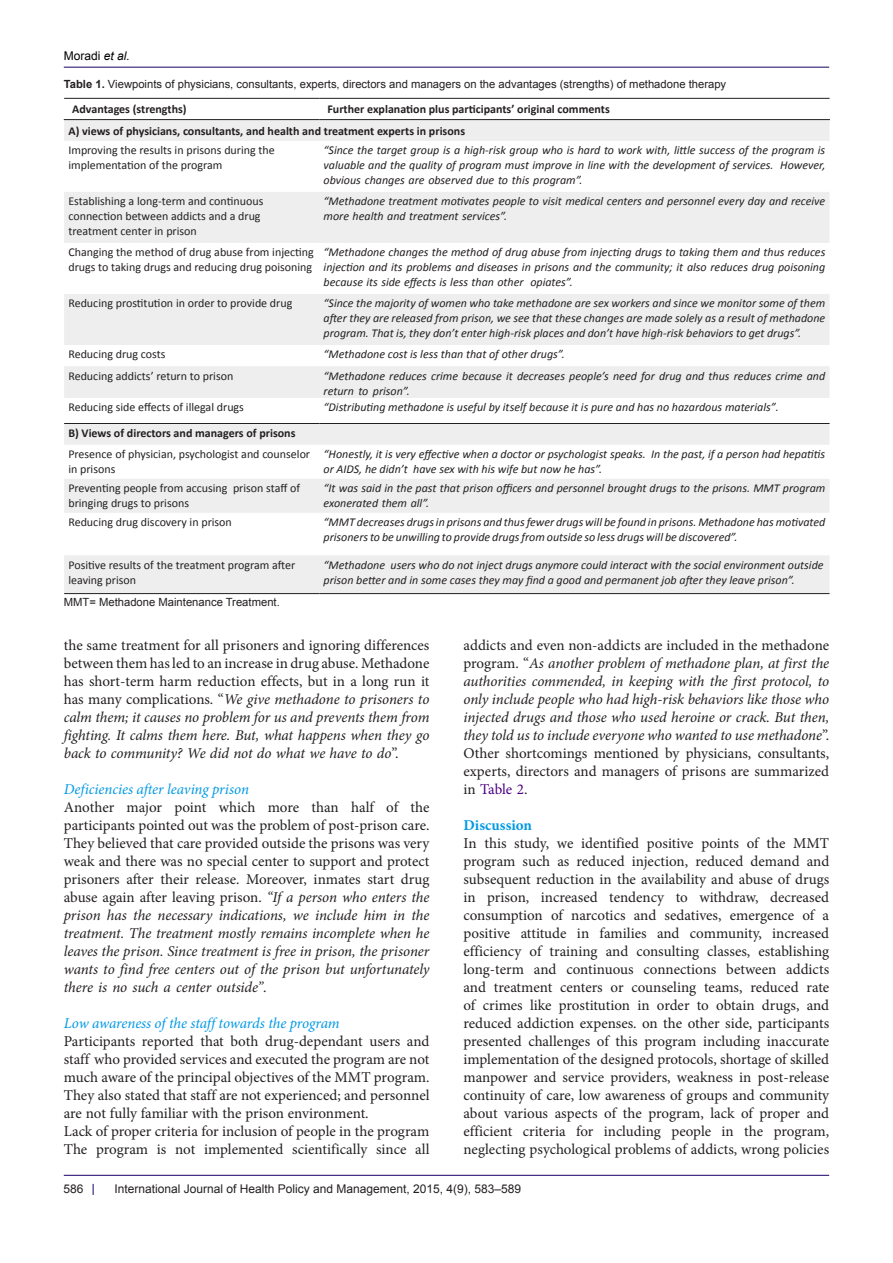
<style>
.page{position:relative;width:893px;height:1263px;background:#fff}
.page>*{position:absolute;margin:0;border:0;box-sizing:border-box;transform-origin:0 0}
.t1{font:15px/18px "Minion Pro";color:#231f20;text-align:justify}
.t2{font:italic 15px/18px "Minion Pro";letter-spacing:-.005em;color:#231f20;text-align:justify}
.t3{font:italic 15px "Minion Pro";letter-spacing:-.005em;color:#0099e5}
.t4{font:700 15px "Minion Pro";color:#0099e5}
.t5{font:italic 12px/15px "Calibri";color:#231f20}
.t6{font:12px/15px "Calibri";color:#231f20}
.List_Paragraph{font:700 12px "Calibri";color:#231f20}
.t7{font:12px "Arial";color:#231f20}
.t8{font:12px "Arial";color:#000001}
.t9{font:11.25px "Arial";color:#231f20}
.s1{font-style:italic}
.s2{font-weight:700}
.s3{font-style:normal}
.s4{color:#4b0082}
</style>
<div class="page">
<hr style="left:64px;top:1175px;width:765px;height:1px;background:#190066">
<hr style="left:64px;top:67px;width:765px;height:1px;background:#190066">
<svg style="left:64px;top:120px;width:766px;height:473px;fill:#eee"></svg>
<hr style="left:64px;top:98px;width:255px;height:1px;background:#231f20">
<hr style="left:319px;top:98px;width:511px;height:1px;background:#231f20">
<hr style="left:64px;top:423px;width:255px;height:1px;background:#231f20">
<hr style="left:319px;top:423px;width:511px;height:1px;background:#231f20">
<hr style="left:64px;top:593px;width:255px;height:1px;background:#231f20">
<hr style="left:319px;top:593px;width:511px;height:1px;background:#231f20">
<hr style="left:64px;top:119px;width:255px;height:1px;background:#231f20">
<hr style="left:319px;top:119px;width:511px;height:1px;background:#231f20">
<p class="t8" style="left:64px;top:48px;width:68px">Moradi <span class="s1">et al.</span></p>
<p class="t9" style="left:64px;top:76px;width:664px"><span class="s2">Table 1.</span> Viewpoints of physicians, consultants, experts, directors and managers on the advantages (strengths) of methadone therapy</p>
<p class="List_Paragraph" style="left:72px;top:102px;width:116px">Advantages (strengths)</p>
<p class="List_Paragraph" style="left:327px;top:102px;width:284px">Further explanation plus participants’ original comments</p>
<p class="List_Paragraph" style="left:68px;top:123px;width:398px">A) views of physicians, consultants, and health and treatment experts in prisons</p>
<p class="t6" style="left:68px;top:143px;width:208px">Improving the results in prisons during the implementation of the program</p>
<p class="t5" style="left:324px;top:142px;width:503px;text-align:justify">“Since the target group is a high-risk group who is hard to work with, little success of the program is valuable and the quality of program must improve in line with the development of services. However, obvious changes are observed due to this program”.</p>
<p class="t6" style="left:68px;top:194px;width:196px">Establishing a long-term and continuous connection between addicts and a drug treatment center in prison</p>
<p class="t5" style="left:324px;top:193px;width:503px">“Methadone treatment motivates people to visit medical centers and personnel every day and receive more health and treatment services”.</p>
<p class="t6" style="left:68px;top:245px;width:247px">Changing the method of drug abuse from injecting drugs to taking drugs and reducing drug poisoning</p>
<p class="t5" style="left:324px;top:244px;width:503px;text-align:justify">“Methadone changes the method of drug abuse from injecting drugs to taking them and thus reduces injection and its problems and diseases in prisons and the community; it also reduces drug poisoning because its side effects is less than other opiates”.</p>
<p class="t6" style="left:68px;top:296px;width:226px">Reducing prostitution in order to provide drug</p>
<p class="t5" style="left:324px;top:295px;width:503px;text-align:justify">“Since the majority of women who take methadone are sex workers and since we monitor some of them after they are released from prison, we see that these changes are made solely as a result of methadone program. That is, they don’t enter high-risk places and don’t have high-risk behaviors to get drugs”.</p>
<p class="t6" style="left:68px;top:347px;width:99px">Reducing drug costs</p>
<p class="t5" style="left:324px;top:346px;width:243px">“Methadone cost is less than that of other drugs”.</p>
<p class="t6" style="left:68px;top:368px;width:166px">Reducing addicts’ return to prison</p>
<p class="t5" style="left:324px;top:368px;width:503px">“Methadone reduces crime because it decreases people’s need for drug and thus reduces crime and return to prison”.</p>
<p class="t6" style="left:68px;top:400px;width:177px">Reducing side effects of illegal drugs</p>
<p class="t5" style="left:324px;top:399px;width:457px">“Distributing methadone is useful by itself because it is pure and has no hazardous materials”.</p>
<p class="List_Paragraph" style="left:68px;top:425px;width:229px">B) Views of directors and managers of prisons</p>
<p class="t6" style="left:68px;top:447px;width:243px">Presence of physician, psychologist and counselor in prisons</p>
<p class="t5" style="left:324px;top:446px;width:503px">“Honestly, it is very effective when a doctor or psychologist speaks. In the past, if a person had hepatitis or AIDS, he didn’t have sex with his wife but now he has”.</p>
<p class="t6" style="left:68px;top:481px;width:233px">Preventing people from accusing prison staff of bringing drugs to prisons</p>
<p class="t5" style="left:324px;top:480px;width:503px">“It was said in the past that prison officers and personnel brought drugs to the prisons. MMT program exonerated them all”.</p>
<p class="t6" style="left:68px;top:515px;width:165px">Reducing drug discovery in prison</p>
<p class="t5" style="left:324px;top:514px;width:503px">“MMT decreases drugs in prisons and thus fewer drugs will be found in prisons. Methadone has motivated prisoners to be unwilling to provide drugs from outside so less drugs will be discovered”.</p>
<p class="t6" style="left:68px;top:557px;width:228px">Positive results of the treatment program after leaving prison</p>
<p class="t5" style="left:324px;top:557px;width:501px">“Methadone users who do not inject drugs anymore could interact with the social environment outside prison better and in some cases they may find a good and permanent job after they leave prison”.</p>
<p class="t9" style="left:64px;top:594px;width:218px">MMT= Methadone Maintenance Treatment.</p>
<p class="t1" style="left:64px;top:636px;width:367px">the same treatment for all prisoners and ignoring differences between them has led to an increase in drug abuse. Methadone has short-term harm reduction effects, but in a long run it has many complications. “<span class="s1">We give methadone to prisoners to calm them; it causes no problem for us and prevents them from fighting. It calms them here. But, what happens when they go back to community? We did not do what we have to do</span>”.</p>
<p class="t3" style="left:64px;top:779px;width:187px">Deficiencies after leaving prison</p>
<p class="t1" style="left:64px;top:798px;width:367px">Another major point which more than half of the participants pointed out was the problem of post-prison care.<br>They believed that care provided outside the prisons was very weak and there was no special center to support and protect prisoners after their release. Moreover, inmates start drug abuse again after leaving prison. <span class="s1">“If a person who enters the prison has the necessary indications, we include him in the treatment. The treatment mostly remains incomplete when he leaves the prison. Since treatment is free in prison, the prisoner wants to find free centers out of the prison but unfortunately there is no such a center outside”</span>.</p>
<p class="t3" style="left:64px;top:1013px;width:277px">Low awareness of the staff towards the program</p>
<p class="t1" style="left:64px;top:1032px;width:367px">Participants reported that both drug-dependant users and staff who provided services and executed the program are not much aware of the principal objectives of the MMT program.<br>They also stated that staff are not experienced; and personnel are not fully familiar with the prison environment.</p>
<p class="t1" style="left:64px;top:1122px;width:367px">Lack of proper criteria for inclusion of people in the program</p>
<p class="t1" style="left:64px;top:1140px;width:367px">The program is not implemented scientifically since all</p>
<p class="t2" style="left:463px;top:636px;width:367px"><span class="s3">addicts and even non-addicts are included in the methadone program. “</span>As another problem of methadone plan, at first the authorities commended, in keeping with the first protocol, to only include people who had high-risk behaviors like those who injected drugs and those who used heroine or crack. But then, they told us to include everyone who wanted to use methadone<span class="s3">”.</span></p>
<p class="t1" style="left:463px;top:744px;width:367px">Other shortcomings mentioned by physicians, consultants, experts, directors and managers of prisons are summarized in <span class="s4">Table 2</span>.</p>
<p class="t4" style="left:463px;top:814px;width:70px">Discussion</p>
<p class="t1" style="left:463px;top:834px;width:367px">In this study, we identified positive points of the MMT program such as reduced injection, reduced demand and subsequent reduction in the availability and abuse of drugs in prison, increased tendency to withdraw, decreased consumption of narcotics and sedatives, emergence of a positive attitude in families and community, increased efficiency of training and consulting classes, establishing long-term and continuous connections between addicts and treatment centers or counseling teams, reduced rate of crimes like prostitution in order to obtain drugs, and reduced addiction expenses. on the other side, participants presented challenges of this program including inaccurate implementation of the designed protocols, shortage of skilled manpower and service providers, weakness in post-release continuity of care, low awareness of groups and community about various aspects of the program, lack of proper and efficient criteria for including people in the program, neglecting psychological problems of addicts, wrong policies</p>
<p class="t7" style="left:64px;top:1180px;width:22px">586</p>
<p class="t7" style="left:114px;top:1180px;width:408px">International Journal of Health Policy and Management, 2015, 4(9), 583–589</p>
</div>
